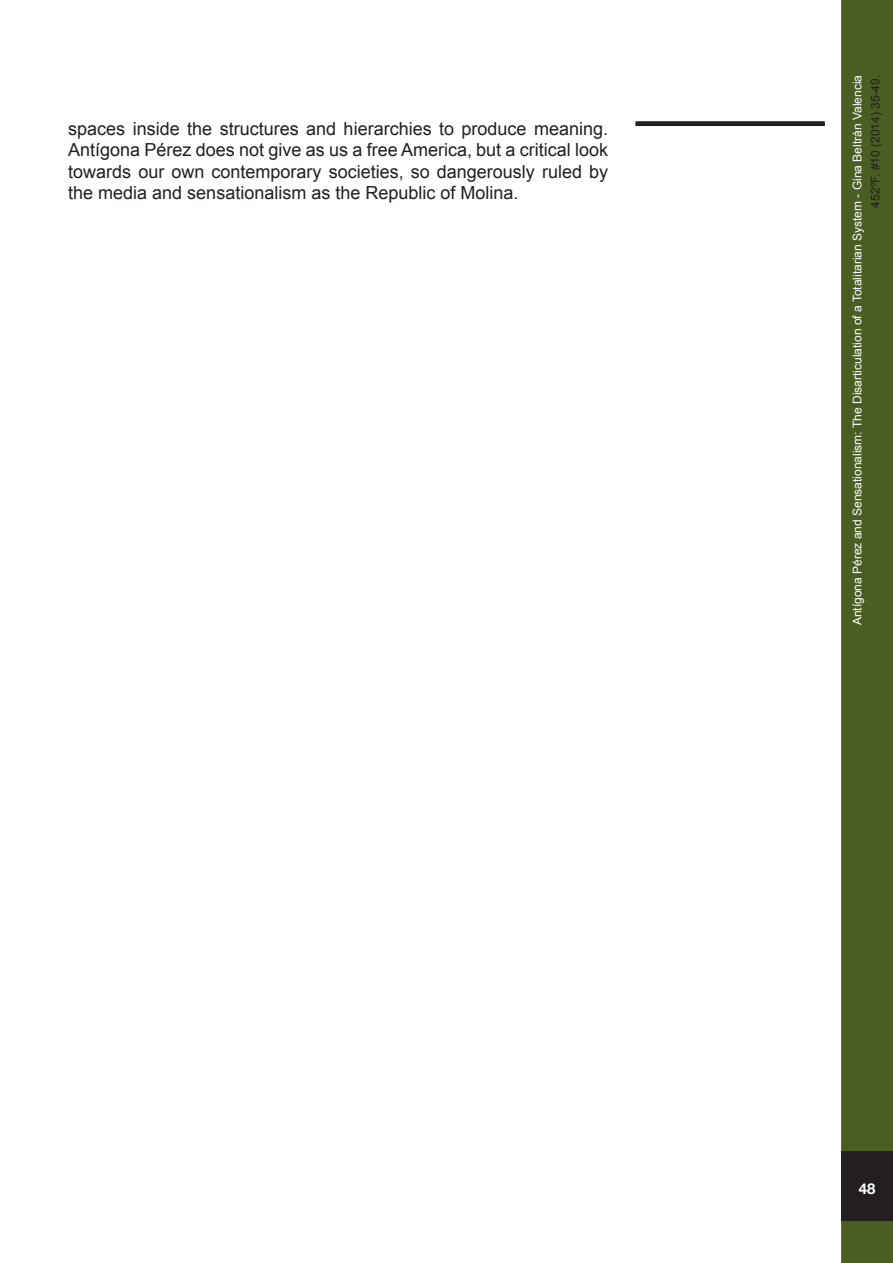
<style>
.page{position:relative;width:893px;height:1263px;background:#fff}
.page>*{position:absolute;margin:0;border:0;box-sizing:border-box;transform-origin:0 0}
.t1{font:18px/21.6px "Arial";color:#231f20;text-align:justify}
.t2{font:700 15px "Helvetica Neue";color:#fff}
.t3{font:12px "Arial";color:#fff}
.t4{font:12px "Arial";color:#231f20}
</style>
<div class="page">
<div style="left:843px;top:2px;width:48px;height:1259px;background:#4a5d23"></div>
<div style="left:841px;top:0;width:52px;height:1263px;border:3px solid #4a5d23"></div>
<div style="left:841px;top:1151px;width:52px;height:70px;background:#231f20"></div>
<div style="left:636px;top:121px;width:189px;height:5px;background:#231f20"></div>
<p class="t1" style="left:68px;top:118px;width:541px">spaces inside the structures and hierarchies to produce meaning.<br>Antígona Pérez does not give as us a free America, but a critical look towards our own contemporary societies, so dangerously ruled by the media and sensationalism as the Republic of Molina.</p>
<p class="t3" style="left:850px;top:625px;width:552px;rotate:-90deg">Antígona Pérez and Sensationalism: The Disarticulation of a Totalitarian System - Gina Beltrán Valencia</p>
<p class="t4" style="left:868px;top:207px;width:134px;rotate:-90deg">452ºF. #10 (2014) 35-49.</p>
<p class="t2" style="left:859px;top:1179px;width:18px">48</p>
</div>
